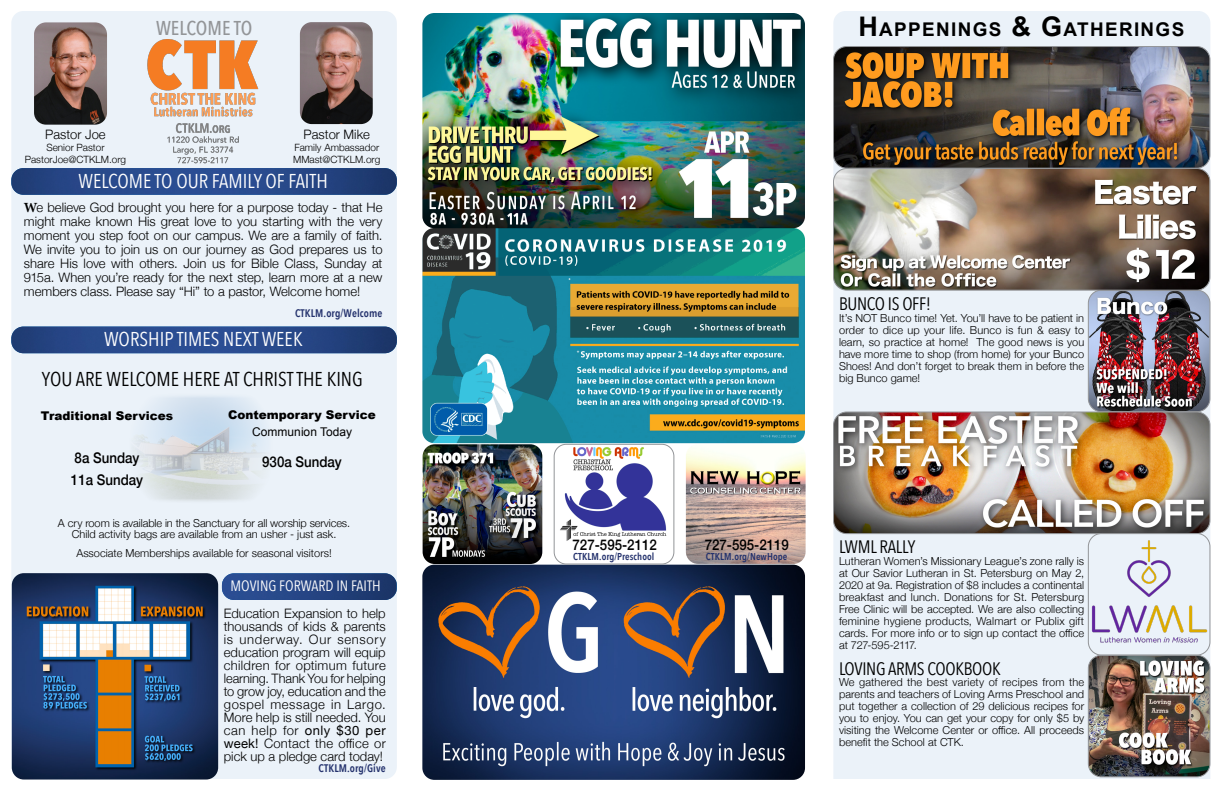
<style>
.page{position:relative;width:1224px;height:792px;background:#fff}
.page>*{position:absolute;margin:0;border:0;box-sizing:border-box;transform-origin:0 0}
.t1{font:20px "Avenir Next Condensed";color:#fff}
.t2{font:20px "Avenir Next Condensed";color:#000}
.t3{font:500 20px "Avenir Next Condensed";color:#939598}
.t4{font:700 18.9px "Arial";letter-spacing:.07em;color:#000}
.t5{font:18px "Avenir Next Condensed";letter-spacing:-.015em;color:#000}
.t6{font:15px "Avenir Next Condensed";color:#fff}
.t7{font:500 14.7px/21.8px "Helvetica Neue";color:#000;scale:.9 1}
.t8{font:300 13px/13px "Helvetica Neue";color:#000;text-align:justify}
.t9{font:900 12px "Arial";color:#000}
.t10{font:12px "Arial";color:#000}
.t11{font:300 11px/12px "Helvetica Neue";color:#000;text-align:justify}
.t12{font:600 11px "Avenir Next Condensed";letter-spacing:.01em;color:#24326d}
.t13{font:300 10px/12px "Helvetica Neue";color:#000;text-align:center}
.t14{font:600 10px "Avenir Next Condensed";letter-spacing:.01em;color:#24326d}
.s1{font-family:"Minion Pro";font-weight:700;font-size:14px}
.s2{font-weight:400}
.s3{font-size:27px}
</style>
<div class="page">
<div style="left:833px;top:11px;width:377px;height:768px;background:#ebf2f9"></div>
<div style="left:11px;top:11px;width:386px;height:768px;background:#ebf2f9;border-radius:12px"></div>
<img style="left:300px;top:22px;width:73px;height:102px">
<img style="left:135px;top:396px;width:129px;height:105px">
<img style="left:11px;top:168px;width:386px;height:27px">
<img style="left:11px;top:327px;width:386px;height:26px">
<img style="left:222px;top:573px;width:175px;height:27px">
<img style="left:422px;top:565px;width:383px;height:215px">
<img style="left:422px;top:13px;width:383px;height:430px">
<img style="left:558px;top:444px;width:110px;height:97px">
<div style="left:554px;top:444px;width:120px;height:120px;border:1px solid #939598;border-radius:12px"></div>
<img style="left:686px;top:447px;width:120px;height:117px">
<img style="left:34px;top:22px;width:73px;height:103px">
<img style="left:12px;top:573px;width:206px;height:207px">
<img style="left:423px;top:444px;width:119px;height:120px">
<img style="left:834px;top:47px;width:376px;height:243px">
<div style="left:833px;top:46px;width:377px;height:122px;border:1px solid #939598;border-radius:13px"></div>
<img style="left:1088px;top:290px;width:122px;height:122px">
<div style="left:1088px;top:290px;width:122px;height:122px;border:1px solid #939598;border-radius:13px"></div>
<img style="left:1088px;top:534px;width:122px;height:243px">
<div style="left:1088px;top:655px;width:122px;height:122px;border:1px solid #939598;border-radius:13px"></div>
<img style="left:147px;top:39px;width:112px;height:125px">
<div style="left:833px;top:168px;width:377px;height:122px;border:1px solid #939598;border-radius:13px"></div>
<img style="left:834px;top:412px;width:376px;height:122px">
<div style="left:833px;top:412px;width:377px;height:122px;border:1px solid #939598;border-radius:13px"></div>
<div style="left:1088px;top:533px;width:122px;height:122px;border:1px solid #939598;border-radius:13px"></div>
<h1 class="t3" style="left:156px;top:16px;width:98px">WELCOME TO</h1>
<p class="t8" style="left:45px;top:127px;width:62px">Pastor Joe</p>
<p class="t13" style="left:25px;top:140px;width:103px">Senior Pastor<br>PastorJoe@CTKLM.org</p>
<p class="t8" style="left:304px;top:127px;width:68px">Pastor Mike</p>
<p class="t13" style="left:293px;top:140px;width:89px;text-align:left">Family Ambassador<br>MMast@CTKLM.org</p>
<h1 class="t1" style="left:79px;top:164px;width:251px">WELCOME TO OUR FAMILY OF FAITH</h1>
<p class="t8" style="left:24px;top:199px;width:360px;line-height:14px"><span class="s1">W</span>e believe God brought you here for a purpose today - that He might make known His great love to you starting with the very moment you step foot on our campus. We are a family of faith.<br>We invite you to join us on our journey as God prepares us to share His love with others. Join us for Bible Class, Sunday at 915a. When you’re ready for the next step, learn more at a new members class. Please say “Hi” to a pastor, Welcome home!</p>
<p class="t12" style="left:295px;top:304px;width:89px">CTKLM.org/Welcome</p>
<h1 class="t1" style="left:104px;top:322px;width:200px">WORSHIP TIMES NEXT WEEK</h1>
<h1 class="t2" style="left:42px;top:362px;width:323px">YOU ARE WELCOME HERE AT CHRIST THE KING</h1>
<p class="t9" style="left:41px;top:407px;width:134px">Traditional Services</p>
<h3 class="t7" style="left:71px;top:446px;width:82px">8a Sunday<br>11a Sunday</h3>
<p class="t9" style="left:228px;top:406px;width:149px">Contemporary Service</p>
<h3 class="t7" style="left:262px;top:450px;width:90px">930a Sunday</h3>
<p class="t10" style="left:252px;top:424px;width:101px">Communion Today</p>
<p class="t11" style="left:58px;top:516px;width:294px;line-height:11.2px;text-align:center">A cry room is available in the Sanctuary for all worship services.<br>Child activity bags are available from an usher - just ask.</p>
<p class="t11" style="left:76px;top:546px;width:257px">Associate Memberships available for seasonal visitors!</p>
<h3 class="t6" style="left:231px;top:573px;width:152px">MOVING FORWARD IN FAITH</h3>
<p class="t8" style="left:224px;top:605px;width:163px">Education Expansion to help thousands of kids &amp; parents is underway. Our sensory education program will equip children for optimum future learning. Thank You for helping to grow joy, education and the gospel message in Largo.<br>More help is still needed. You can help for <span class="s2">only $30 per week!</span> Contact the office or pick up a pledge card today!</p>
<p class="t12" style="left:319px;top:759px;width:69px">CTKLM.org/Give</p>
<h2 class="t4" style="left:858px;top:17px;width:327px"><span class="s3">H</span>APPENINGS <span class="s3">&amp; G</span>ATHERINGS</h2>
<h3 class="t5" style="left:839px;top:289px;width:94px">BUNCO IS OFF!</h3>
<p class="t11" style="left:839px;top:312px;width:247px">It’s NOT Bunco time! Yet. You’ll have to be patient in order to dice up your life. Bunco is fun &amp; easy to learn, so practice at home! The good news is you have more time to shop (from home) for your Bunco Shoes! And don’t forget to break them in before the big Bunco game!</p>
<h3 class="t7" style="left:573px;top:533px;width:95px">727-595-2112</h3>
<p class="t14" style="left:573px;top:548px;width:83px">CTKLM.org/Preschool</p>
<h3 class="t7" style="left:705px;top:532px;width:95px">727-595-2119</h3>
<p class="t14" style="left:706px;top:548px;width:83px">CTKLM.org/NewHope</p>
<h3 class="t5" style="left:839px;top:532px;width:78px">LWML RALLY</h3>
<p class="t11" style="left:839px;top:554px;width:247px">Lutheran Women’s Missionary League’s zone rally is at Our Savior Lutheran in St. Petersburg on May 2, 2020 at 9a. Registration of $8 includes a continental breakfast and lunch. Donations for St. Petersburg Free Clinic will be accepted. We are also collecting feminine hygiene products, Walmart or Publix gift cards. For more info or to sign up contact the office at 727-595-2117.</p>
<h3 class="t5" style="left:839px;top:653px;width:163px">LOVING ARMS COOKBOOK</h3>
<p class="t11" style="left:839px;top:676px;width:247px">We gathered the best variety of recipes from the parents and teachers of Loving Arms Preschool and put together a collection of 29 delicious recipes for you to enjoy. You can get your copy for only $5 by visiting the Welcome Center or office. All proceeds benefit the School at CTK.</p>
</div>
